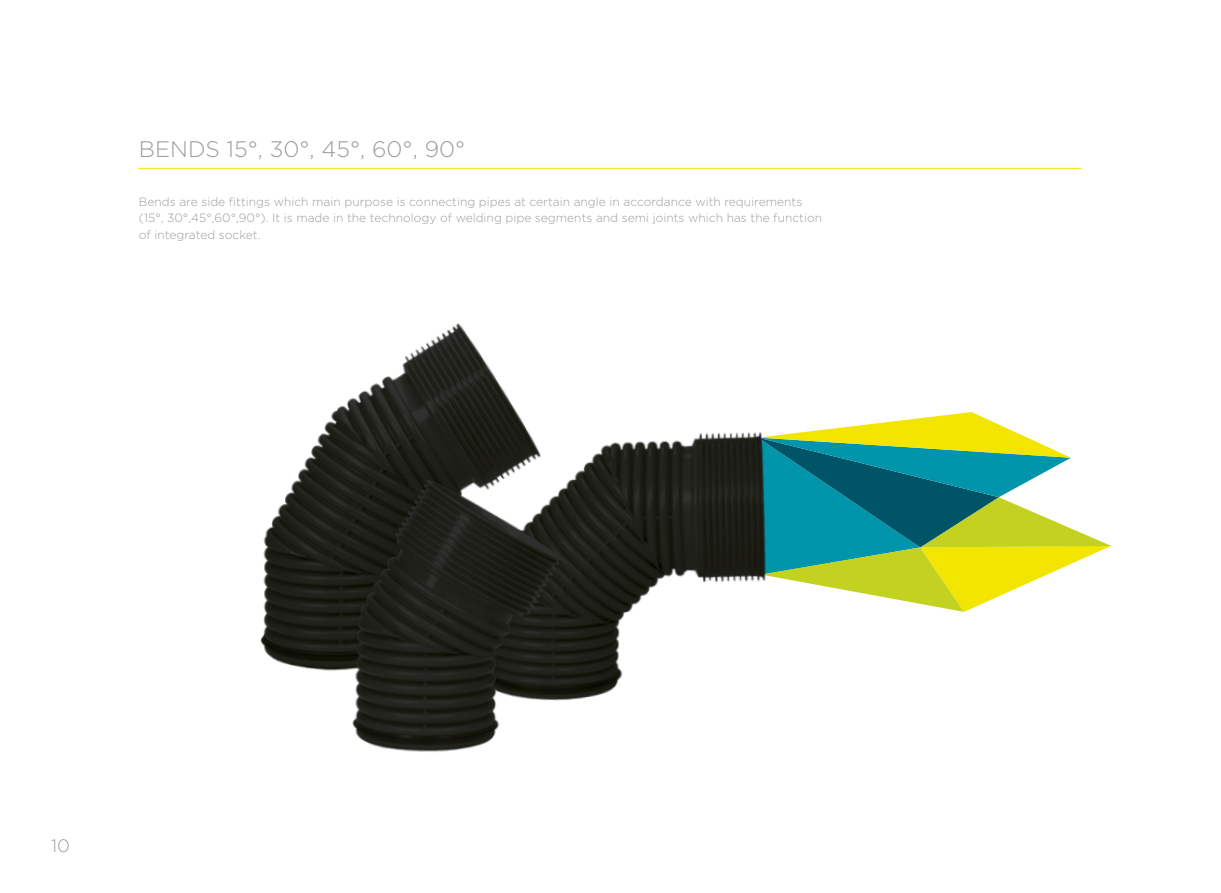
<style>
.page{position:relative;width:1221px;height:893px;background:#fff}
.page>*{position:absolute;margin:0;border:0;box-sizing:border-box;transform-origin:0 0}
.t1{font:300 22.5px "Gotham";color:#9d9d9c}
.t2{font:300 18px "Gotham";color:#9d9d9c}
.t3{font:300 12px/16.5px "Gotham";color:#9d9d9c}
</style>
<div class="page">
<svg style="left:793px;top:412px;width:318px;height:200px"></svg>
<img style="left:260px;top:323px;width:241px;height:346px">
<img style="left:454px;top:386px;width:339px;height:314px">
<img style="left:306px;top:468px;width:260px;height:284px">
<hr style="left:138px;top:168px;width:943px;height:1px;background:#f2e500">
<h1 class="t1" style="left:139px;top:135px;width:328px">BENDS 15°, 30°, 45°, 60°, 90°</h1>
<p class="t3" style="left:139px;top:193px;width:684px">Bends are side fittings which main purpose is connecting pipes at certain angle in accordance with requirements (15°, 30°,45°,60°,90°). It is made in the technology of welding pipe segments and semi joints which has the function of integrated socket.</p>
<h2 class="t2" style="left:51px;top:834px;width:20px">10</h2>
</div>
